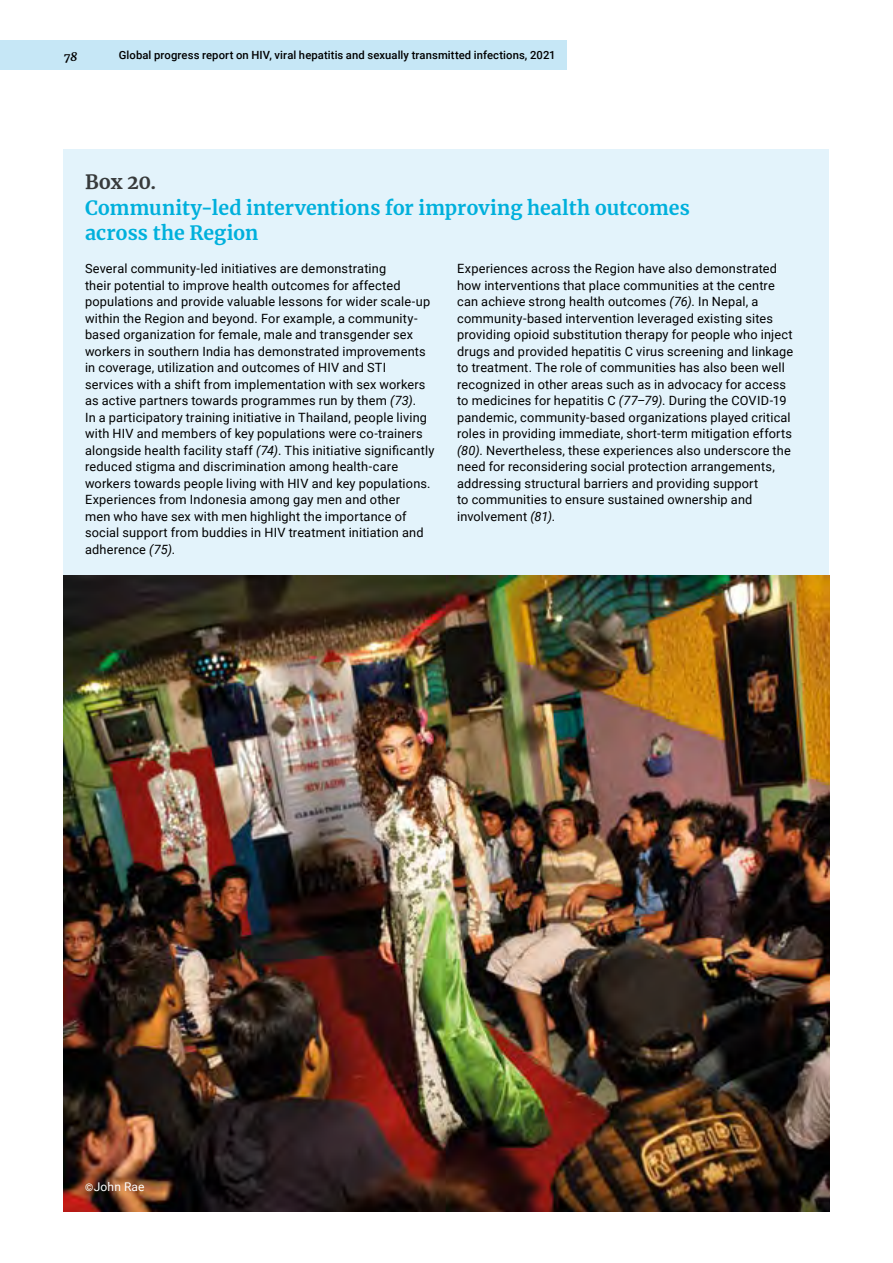
<style>
.page{position:relative;width:893px;height:1263px;background:#fff}
.page>*{position:absolute;margin:0;border:0;box-sizing:border-box;transform-origin:0 0}
.t1{font:700 19.5px/25.5px "Merriweather";color:#00b0dc}
.t2{font:700 19.5px "Merriweather";color:#373a3b}
.t3{font:12.75px/16.5px "Roboto";letter-spacing:.015em;color:#000}
.t4{font:12px "Roboto";letter-spacing:.02em;color:#fff}
.t5{font:italic 700 12px "Merriweather";color:#000}
.t6{font:500 11.25px "Roboto";letter-spacing:.01em;color:#000}
.s1{font-style:italic}
.s2{font-weight:500;font-size:10.5px}
</style>
<div class="page">
<div style="left:64px;top:149px;width:765px;height:426px;background:#e3f3fb"></div>
<img style="left:64px;top:575px;width:765px;height:637px">
<div style="left:0;top:40px;width:567px;height:30px;background:#c6e7f6"></div>
<p class="t5" style="left:64px;top:48px;width:15px">78</p>
<p class="t6" style="left:119px;top:48px;width:438px">Global progress report on HIV, viral hepatitis and sexually transmitted infections, 2021</p>
<h1 class="t2" style="left:85px;top:169px;width:73px">Box 20.</h1>
<h1 class="t1" style="left:85px;top:194px;width:606px">Community-led interventions for improving health outcomes across the Region</h1>
<p class="t3" style="left:85px;top:260px;width:351px">Several community-led initiatives are demonstrating<br>their potential to improve health outcomes for affected populations and provide valuable lessons for wider scale-up within the Region and beyond. For example, a community&shy;based organization for female, male and transgender sex workers in southern India has demonstrated improvements in coverage, utilization and outcomes of HIV and STI services with a shift from implementation with sex workers as active partners towards programmes run by them <span class="s1">(73)</span>.<br>In a participatory training initiative in Thailand, people living with HIV and members of key populations were co-trainers alongside health facility staff <span class="s1">(74)</span>. This initiative significantly reduced stigma and discrimination among health-care workers towards people living with HIV and key populations.<br>Experiences from Indonesia among gay men and other<br>men who have sex with men highlight the importance of social support from buddies in HIV treatment initiation and adherence <span class="s1">(75)</span>.</p>
<p class="t3" style="left:457px;top:260px;width:338px">Experiences across the Region have also demonstrated how interventions that place communities at the centre can achieve strong health outcomes <span class="s1">(76)</span>. In Nepal, a community-based intervention leveraged existing sites providing opioid substitution therapy for people who inject drugs and provided hepatitis C virus screening and linkage to treatment. The role of communities has also been well recognized in other areas such as in advocacy for access to medicines for hepatitis C <span class="s1">(77–79)</span>. During the COVID-19 pandemic, community-based organizations played critical roles in providing immediate, short-term mitigation efforts <span class="s1">(80)</span>. Nevertheless, these experiences also underscore the need for reconsidering social protection arrangements, addressing structural barriers and providing support<br>to communities to ensure sustained ownership and involvement <span class="s1">(81)</span>.</p>
<p class="t4" style="left:85px;top:1178px;width:61px"><span class="s2">©</span>John Rae</p>
</div>
